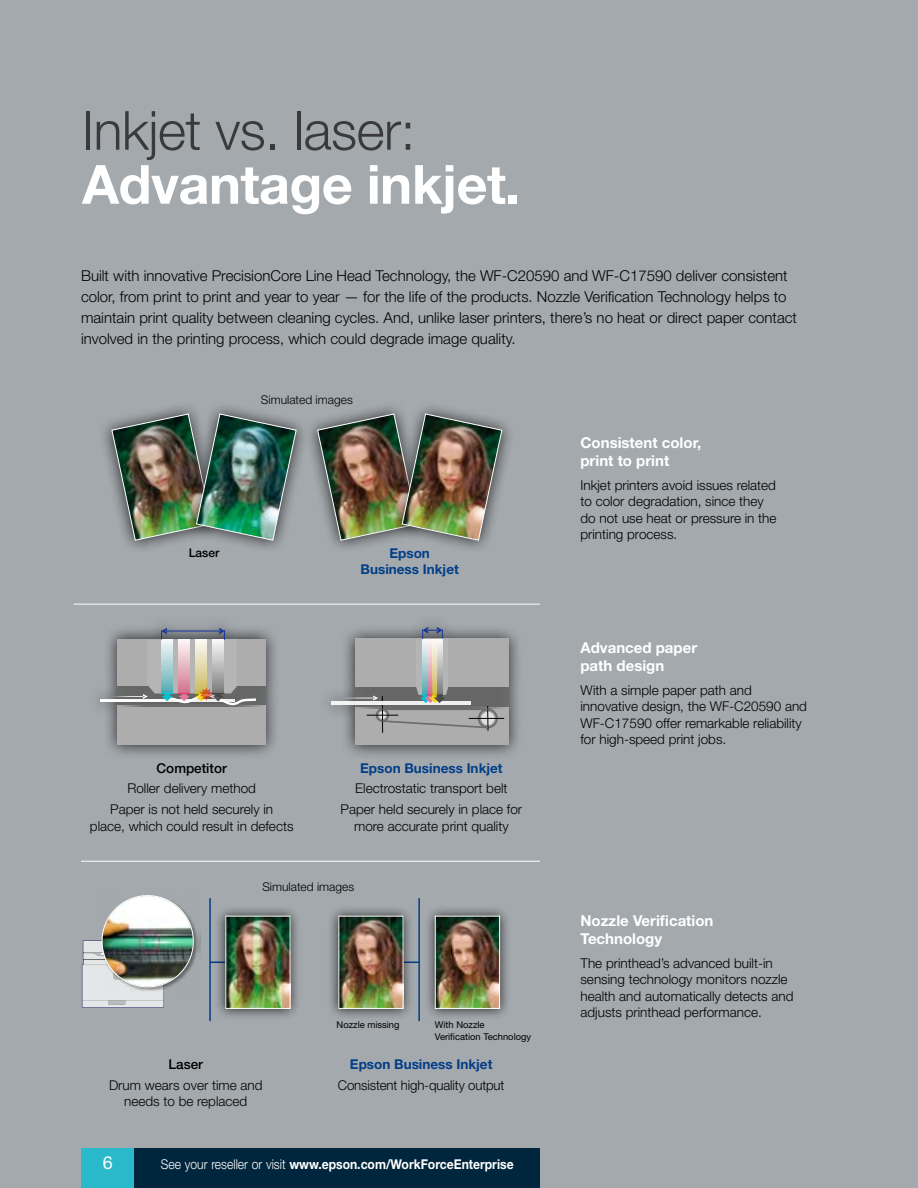
<style>
.page{position:relative;width:918px;height:1188px;background:#a4a9ad}
.page>*{position:absolute;margin:0;border:0;box-sizing:border-box;transform-origin:0 0}
.t1{font:700 54px "Helvetica Neue LT Std";letter-spacing:-.01em;color:#fff}
.t2{font:300 54px "Helvetica Neue LT Std";letter-spacing:-.01em;color:#393a39}
.t3{font:18px "Helvetica Neue LT Std";color:#fff}
.t4{font:300 15px/21px "Helvetica Neue LT Std";color:#000}
.t5{font:700 15px/18px "Helvetica Neue LT Std";color:#fff}
.t6{font:300 13.5px/16.5px "Helvetica Neue LT Std";color:#000}
.t7{font:700 13.5px/16.5px "Helvetica Neue LT Std";color:#013e88;text-align:center}
.t8{font:700 13.5px "Helvetica Neue LT Std";color:#fff;scale:.9 1}
.t9{font:500 13.5px "Helvetica Neue LT Std";color:#000}
.t10{font:300 12px "Helvetica Neue LT Std";color:#000}
.t11{font:500 12px "Helvetica Neue LT Std";color:#000}
.t12{font:9.3px/12px "Helvetica Neue LT Std";color:#000}
.s1{font-weight:300}
</style>
<div class="page">
<div style="left:87px;top:615px;width:193px;height:144px;background:#000;opacity:.75"></div>
<div style="left:118px;top:639px;width:148px;height:47px;background:#adadad"></div>
<div style="left:118px;top:705px;width:148px;height:40px;background:#adadad"></div>
<svg style="left:99px;top:628px;width:159px;height:80px"></svg>
<hr style="left:81px;top:861px;width:459px;height:1px;background:#fff">
<hr style="left:74px;top:604px;width:466px;height:1px;background:#fff">
<div style="left:99px;top:401px;width:126px;height:153px;background:#000;opacity:.75"></div>
<div style="left:184px;top:401px;width:126px;height:153px;background:#000;opacity:.75"></div>
<img style="left:111px;top:413px;width:186px;height:128px">
<div style="left:305px;top:401px;width:126px;height:153px;background:#000;opacity:.75"></div>
<div style="left:389px;top:401px;width:126px;height:153px;background:#000;opacity:.75"></div>
<img style="left:317px;top:413px;width:186px;height:128px">
<div style="left:319px;top:615px;width:204px;height:144px;background:#000;opacity:.75"></div>
<div style="left:355px;top:638px;width:154px;height:107px;background:#6c6c6c"></div>
<div style="left:355px;top:638px;width:154px;height:49px;background:#adadad"></div>
<div style="left:355px;top:707px;width:154px;height:38px;background:#adadad"></div>
<img style="left:331px;top:696px;width:47px;height:5px">
<svg style="left:479px;top:709px;width:18px;height:19px"></svg>
<div style="left:478px;top:708px;width:20px;height:20px;border:2px solid #6c6c6c;border-radius:50%"></div>
<svg style="left:481px;top:712px;width:14px;height:13px"></svg>
<div style="left:376px;top:708px;width:13px;height:14px;border:2px solid #6c6c6c;border-radius:50%"></div>
<hr style="left:367px;top:715px;width:31px;height:1px;background:#000">
<hr style="left:382px;top:696px;width:1px;height:37px;background:#000">
<hr style="left:469px;top:718px;width:35px;height:1px;background:#000">
<hr style="left:331px;top:701px;width:140px;height:3px;background:#f0f0f0">
<svg style="left:381px;top:627px;width:109px;height:104px"></svg>
<img style="left:194px;top:925px;width:6px;height:36px">
<img style="left:82px;top:895px;width:112px;height:113px">
<div style="left:424px;top:905px;width:87px;height:115px;background:#000;opacity:.75"></div>
<img style="left:437px;top:918px;width:61px;height:89px">
<div style="left:435px;top:916px;width:65px;height:93px;border:1px solid #fff"></div>
<hr style="left:209px;top:898px;width:2px;height:123px;background:#013e88">
<hr style="left:418px;top:898px;width:2px;height:123px;background:#013e88">
<div style="left:327px;top:905px;width:87px;height:115px;background:#000;opacity:.75"></div>
<img style="left:340px;top:918px;width:61px;height:89px">
<div style="left:214px;top:905px;width:87px;height:115px;background:#000;opacity:.75"></div>
<img style="left:227px;top:918px;width:62px;height:89px">
<div style="left:225px;top:916px;width:66px;height:93px;border:1px solid #fff"></div>
<div style="left:81px;top:1148px;width:54px;height:40px;background:#29b9ca"></div>
<div style="left:135px;top:1148px;width:405px;height:40px;background:#00263d"></div>
<h1 class="t2" style="left:82px;top:98px;width:335px">Inkjet vs. laser:</h1>
<h1 class="t1" style="left:82px;top:151px;width:440px">Advantage inkjet.</h1>
<p class="t4" style="left:81px;top:264px;width:718px">Built with innovative PrecisionCore Line Head Technology, the WF-C20590 and WF-C17590 deliver consistent color, from print to print and year to year — for the life of the products. Nozzle Verification Technology helps to maintain print quality between cleaning cycles. And, unlike laser printers, there’s no heat or direct paper contact involved in the printing process, which could degrade image quality.</p>
<p class="t10" style="left:261px;top:393px;width:93px">Simulated images</p>
<p class="t11" style="left:189px;top:545px;width:32px">Laser</p>
<p class="t7" style="left:361px;top:544px;width:100px">Epson<br>Business Inkjet</p>
<p class="t9" style="left:157px;top:760px;width:72px">Competitor</p>
<p class="t6" style="left:110px;top:778px;width:164px;line-height:20.9px;text-align:center">Roller delivery method<br>Paper is not held securely in</p>
<p class="t6" style="left:90px;top:817px;width:205px">place, which could result in defects</p>
<p class="t7" style="left:360px;top:759px;width:144px">Epson Business Inkjet</p>
<p class="t6" style="left:341px;top:778px;width:183px;line-height:20.9px;text-align:center">Electrostatic transport belt<br>Paper held securely in place for</p>
<p class="t6" style="left:354px;top:817px;width:156px">more accurate print quality</p>
<p class="t10" style="left:262px;top:880px;width:93px">Simulated images</p>
<p class="t9" style="left:169px;top:1056px;width:36px">Laser</p>
<p class="t6" style="left:109px;top:1076px;width:155px;text-align:center">Drum wears over time and needs to be replaced</p>
<p class="t12" style="left:337px;top:1018px;width:64px">Nozzle missing</p>
<p class="t12" style="left:435px;top:1018px;width:98px">With Nozzle<br>Verification Technology</p>
<p class="t7" style="left:350px;top:1056px;width:144px">Epson Business Inkjet</p>
<p class="t6" style="left:338px;top:1076px;width:168px">Consistent high-quality output</p>
<h2 class="t3" style="left:103px;top:1152px;width:12px">6</h2>
<p class="t8" style="left:161px;top:1156px;width:393px"><span class="s1">See your reseller or visit</span> www.epson.com/WorkForceEnterprise</p>
<p class="t5" style="left:580px;top:434px;width:122px">Consistent color, print to print</p>
<p class="t6" style="left:580px;top:476px;width:198px">Inkjet printers avoid issues related to color degradation, since they do not use heat or pressure in the printing process.</p>
<p class="t5" style="left:580px;top:639px;width:118px">Advanced paper path design</p>
<p class="t6" style="left:580px;top:681px;width:228px">With a simple paper path and innovative design, the WF-C20590 and WF-C17590 offer remarkable reliability for high-speed print jobs.</p>
<p class="t5" style="left:580px;top:912px;width:135px">Nozzle Verification<br>Technology</p>
<p class="t6" style="left:580px;top:954px;width:215px">The printhead’s advanced built-in sensing technology monitors nozzle health and automatically detects and adjusts printhead performance.</p>
</div>
